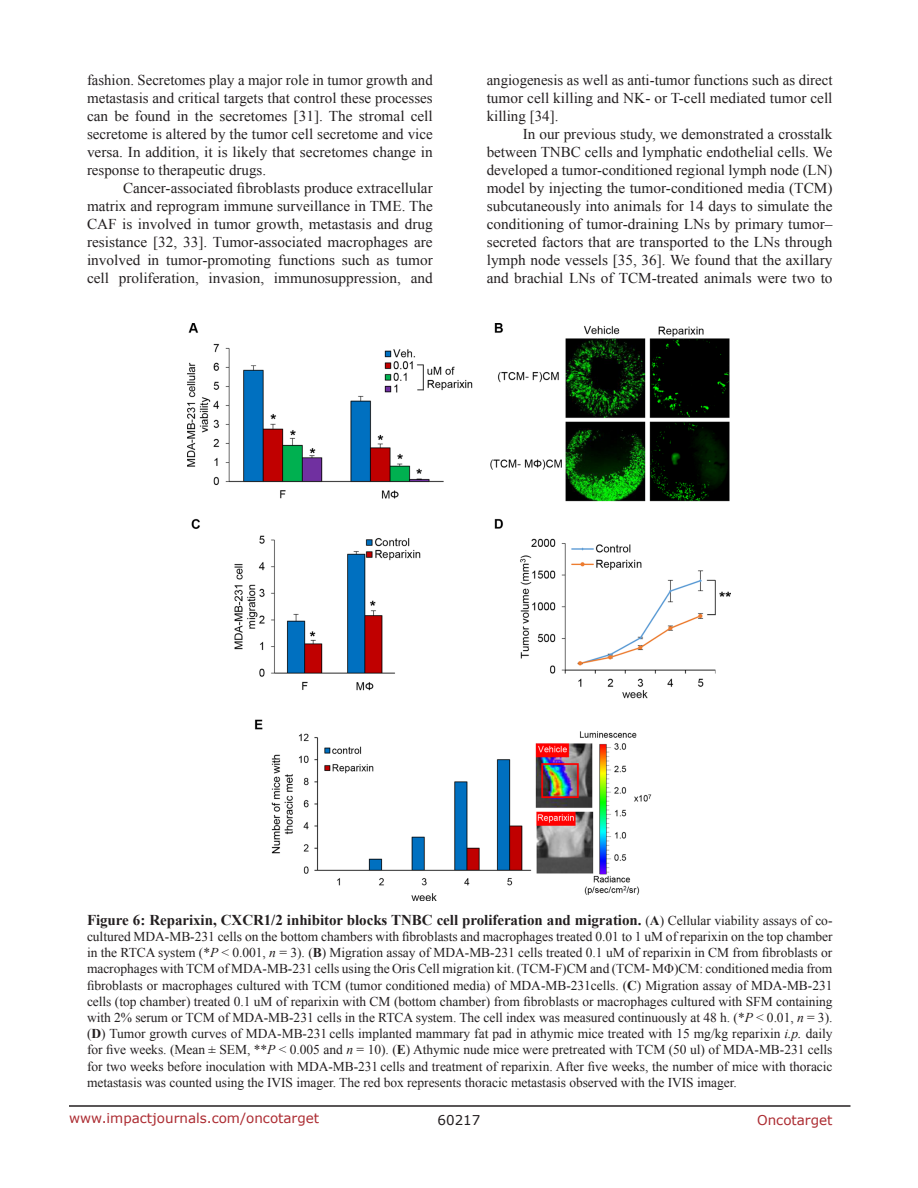
<style>
.page{position:relative;width:918px;height:1188px;background:#fff}
.page>*{position:absolute;margin:0;border:0;box-sizing:border-box;transform-origin:0 0}
.BodyText{font:15px/18px "Times New Roman";color:#231f20;text-align:justify}
.FigureText{font:700 15px "Times New Roman";letter-spacing:-.005em;color:#231f20}
.FigureText-2{font:13.5px/16.2px "Times New Roman";letter-spacing:-.005em;color:#231f20;text-align:justify}
.t1{font:13.5px "Verdana";color:#ac2b31}
.t2{font:13.5px "Verdana";color:#231f20}
.s1{font-weight:400;font-size:13.5px}
.s2{font-size:13.5px}
.s3{font-style:italic}
.s4{font-weight:700}
</style>
<div class="page">
<hr style="left:69px;top:1105px;width:781px;height:2px;background:#231f20">
<img style="left:188px;top:323px;width:542px;height:578px">
<p class="BodyText" style="left:87px;top:71px;width:347px">fashion. Secretomes play a major role in tumor growth and metastasis and critical targets that control these processes can be found in the secretomes [31]. The stromal cell secretome is altered by the tumor cell secretome and vice versa. In addition, it is likely that secretomes change in response to therapeutic drugs.</p>
<p class="BodyText" style="left:87px;top:179px;width:347px;text-indent:36px">Cancer-associated fibroblasts produce extracellular matrix and reprogram immune surveillance in TME. The CAF is involved in tumor growth, metastasis and drug resistance [32, 33]. Tumor-associated macrophages are involved in tumor-promoting functions such as tumor cell proliferation, invasion, immunosuppression, and</p>
<p class="BodyText" style="left:487px;top:71px;width:347px">angiogenesis as well as anti-tumor functions such as direct tumor cell killing and NK- or T-cell mediated tumor cell killing [34].</p>
<p class="BodyText" style="left:487px;top:125px;width:347px;text-indent:36px">In our previous study, we demonstrated a crosstalk between TNBC cells and lymphatic endothelial cells. We developed a tumor-conditioned regional lymph node (LN) model by injecting the tumor-conditioned media (TCM) subcutaneously into animals for 14 days to simulate the conditioning of tumor-draining LNs by primary tumor– secreted factors that are transported to the LNs through lymph node vessels [35, 36]. We found that the axillary and brachial LNs of TCM-treated animals were two to</p>
<p class="FigureText" style="left:87px;top:909px;width:747px">Figure 6: Reparixin, CXCR1/2 inhibitor blocks TNBC cell proliferation and migration. <span class="s1">(</span><span class="s2">A</span><span class="s1">) Cellular viability assays of co-</span></p>
<p class="FigureText-2" style="left:87px;top:928px;width:747px">cultured MDA-MB-231 cells on the bottom chambers with fibroblasts and macrophages treated 0.01 to 1 uM of reparixin on the top chamber in the RTCA system (*<span class="s3">P</span> &lt; 0.001, <span class="s3">n</span> = 3). (<span class="s4">B</span>) Migration assay of MDA-MB-231 cells treated 0.1 uM of reparixin in CM from fibroblasts or macrophages with TCM of MDA-MB-231 cells using the Oris Cell migration kit. (TCM-F)CM and (TCM- MΦ)CM: conditioned media from fibroblasts or macrophages cultured with TCM (tumor conditioned media) of MDA-MB-231cells. (<span class="s4">C</span>) Migration assay of MDA-MB-231 cells (top chamber) treated 0.1 uM of reparixin with CM (bottom chamber) from fibroblasts or macrophages cultured with SFM containing with 2% serum or TCM of MDA-MB-231 cells in the RTCA system. The cell index was measured continuously at 48 h. (*<span class="s3">P</span> &lt; 0.01, <span class="s3">n</span> = 3). (<span class="s4">D</span>) Tumor growth curves of MDA-MB-231 cells implanted mammary fat pad in athymic mice treated with 15 mg/kg reparixin <span class="s3">i.p.</span> daily for five weeks. (Mean ± SEM, **<span class="s3">P</span> &lt; 0.005 and <span class="s3">n</span> = 10). (<span class="s4">E</span>) Athymic nude mice were pretreated with TCM (50 ul) of MDA-MB-231 cells for two weeks before inoculation with MDA-MB-231 cells and treatment of reparixin. After five weeks, the number of mice with thoracic metastasis was counted using the IVIS imager. The red box represents thoracic metastasis observed with the IVIS imager.</p>
<p class="t1" style="left:69px;top:1109px;width:252px">www.impactjournals.com/oncotarget</p>
<p class="t2" style="left:438px;top:1111px;width:44px">60217</p>
<p class="t1" style="left:757px;top:1111px;width:77px">Oncotarget</p>
</div>
